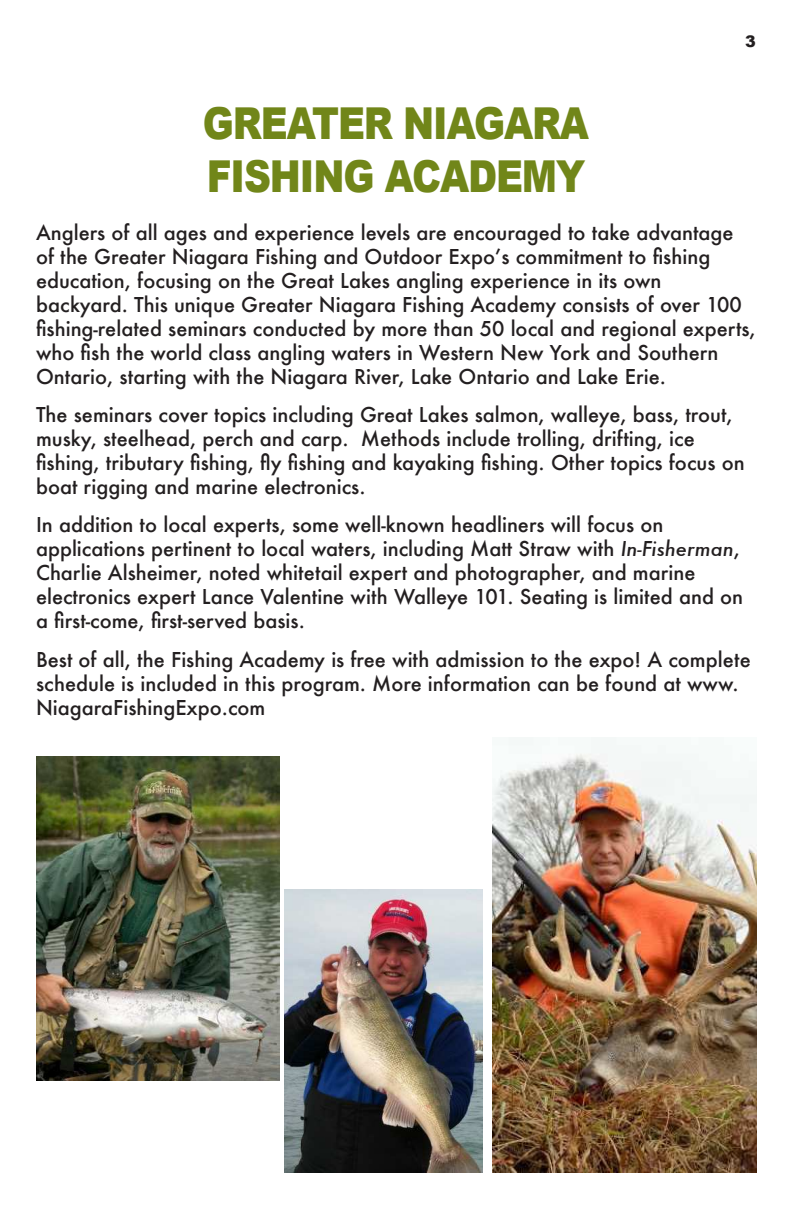
<style>
.page{position:relative;width:792px;height:1224px;background:#fff}
.page>*{position:absolute;margin:0;border:0;box-sizing:border-box;transform-origin:0 0}
.t1{font:900 44px/52.8px "Arial";letter-spacing:-.03em;color:#718619;scale:.85 1}
.t2{font:500 20px/24px "Futura";color:#231f20}
.t3{font:900 16px "Arial";color:#231f20}
.s1{font-style:italic}
</style>
<div class="page">
<img style="left:36px;top:757px;width:243px;height:324px">
<img style="left:285px;top:889px;width:197px;height:284px">
<img style="left:492px;top:738px;width:265px;height:435px">
<p class="t3" style="left:745px;top:36px;width:12px">3</p>
<h1 class="t1" style="left:203px;top:102px;width:456px">GREATER NIAGARA<br>FISHING ACADEMY</h1>
<p class="t2" style="left:36px;top:222px;width:721px">Anglers of all ages and experience levels are encouraged to take advantage of the Greater Niagara Fishing and Outdoor Expo’s commitment to ishing education, focusing on the Great Lakes angling experience in its own backyard. This unique Greater Niagara Fishing Academy consists of over 100 ishing-related seminars conducted by more than 50 local and regional experts, who ish the world class angling waters in Western New York and Southern Ontario, starting with the Niagara River, Lake Ontario and Lake Erie.</p>
<p class="t2" style="left:36px;top:404px;width:710px">The seminars cover topics including Great Lakes salmon, walleye, bass, trout, musky, steelhead, perch and carp. Methods include trolling, drifting, ice ishing, tributary ishing, ly ishing and kayaking ishing. Other topics focus on boat rigging and marine electronics.</p>
<p class="t2" style="left:36px;top:514px;width:709px">In addition to local experts, some well-known headliners will focus on applications pertinent to local waters, including Matt Straw with <span class="s1">In-Fisherman</span>, Charlie Alsheimer, noted whitetail expert and photographer, and marine electronics expert Lance Valentine with Walleye 101. Seating is limited and on a irst-come, irst-served basis.</p>
<p class="t2" style="left:36px;top:649px;width:716px">Best of all, the Fishing Academy is free with admission to the expo! A complete schedule is included in this program. More information can be found at www.<br>NiagaraFishingExpo.com</p>
</div>
